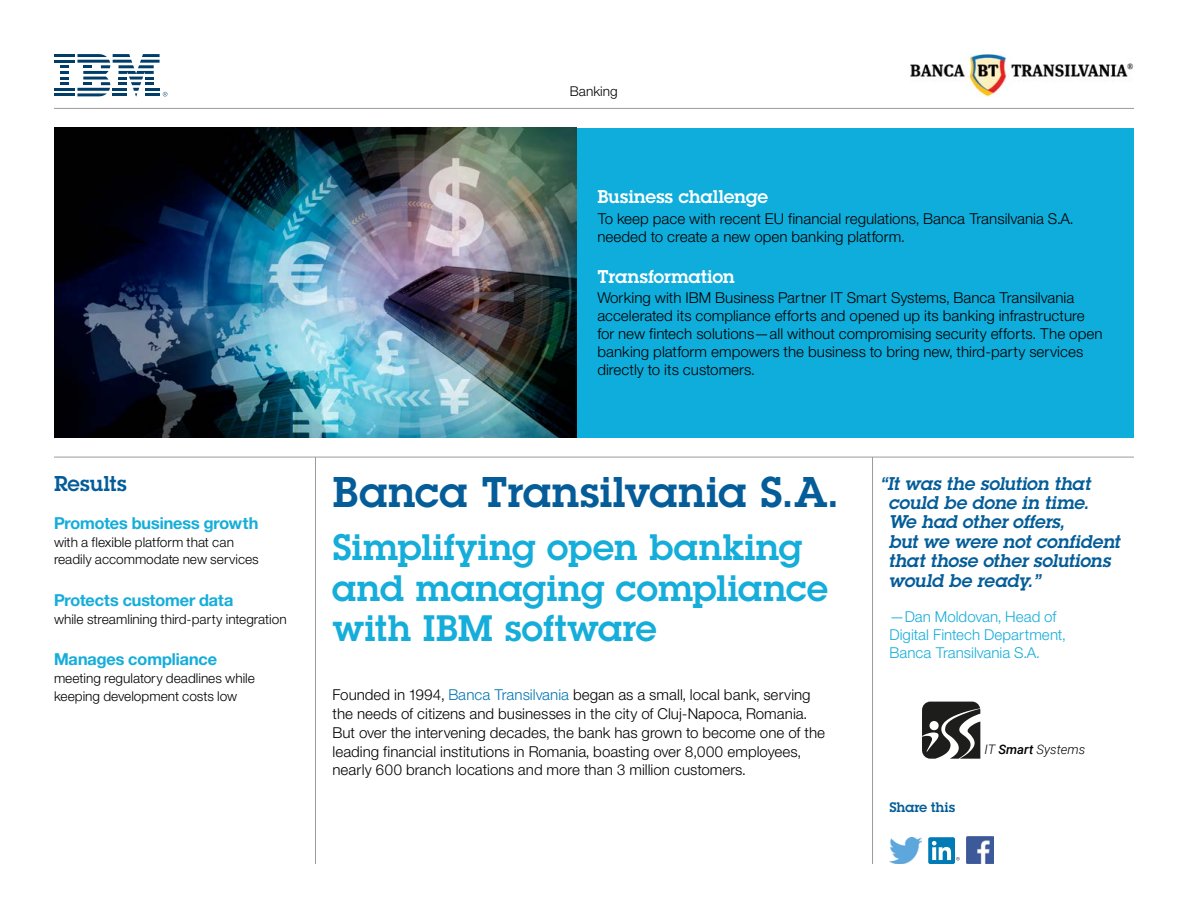
<style>
.page{position:relative;width:1188px;height:918px;background:#fff}
.page>*{position:absolute;margin:0;border:0;box-sizing:border-box;transform-origin:0 0}
.t1{font:42px "Lubalin Demifor IBM";color:#045d99}
.t2{font:36px/40.5px "Lubalin Demifor IBM";color:#15adda}
.t3{font:21px "Lubalin Demifor IBM";color:#045d99}
.t4{font:18px/19.5px "Lubalin Demi Italicfor IBM";color:#045d99}
.t5{font:18px "Lubalin Demifor IBM";color:#fff}
.t6{font:16.5px "Helv Neue Boldfor IBM";color:#15adda}
.t7{font:15px/18px "Helv Neue Lightfor IBM";color:#000}
.t8{font:15px/18px "Helv Neue Lightfor IBM";color:#15adda}
.t9{font:13.5px/17.2px "Helv Neue Lightfor IBM";color:#000}
.t10{font:13.5px "Lubalin Demifor IBM";color:#045d99}
.t11{font:italic 300 13.05px "Roboto";color:#000}
.s1{color:#0075b3}
.s2{font-weight:500}
</style>
<div class="page">
<hr style="left:315px;top:457px;width:1px;height:407px;background:#9d9b9d">
<hr style="left:872px;top:457px;width:1px;height:407px;background:#9d9b9d">
<hr style="left:54px;top:108px;width:1080px;height:1px;background:#9d9b9d">
<hr style="left:54px;top:457px;width:1080px;height:1px;background:#9d9b9d">
<div style="left:577px;top:128px;width:557px;height:310px;background:#0eaddb"></div>
<hr style="left:54px;top:54px;width:21px;height:3px;background:#003d69">
<hr style="left:54px;top:60px;width:21px;height:3px;background:#003d69">
<hr style="left:54px;top:88px;width:21px;height:3px;background:#003d69">
<svg style="left:60px;top:65px;width:9px;height:20px"></svg>
<hr style="left:54px;top:93px;width:21px;height:3px;background:#003d69">
<svg style="left:77px;top:54px;width:90px;height:43px"></svg>
<img style="left:889px;top:838px;width:33px;height:26px">
<div style="left:928px;top:837px;width:27px;height:27px;background:#007bb6;border-radius:2px"></div>
<svg style="left:932px;top:841px;width:28px;height:20px"></svg>
<img style="left:966px;top:837px;width:27px;height:27px">
<img style="left:910px;top:54px;width:223px;height:42px">
<svg style="left:922px;top:702px;width:58px;height:57px"></svg>
<img style="left:54px;top:128px;width:523px;height:310px">
<h3 class="t3" style="left:54px;top:470px;width:74px">Results</h3>
<p class="t6" style="left:54px;top:512px;width:206px">Promotes business growth</p>
<p class="t9" style="left:54px;top:533px;width:206px">with a flexible platform that can readily accommodate new services</p>
<p class="t6" style="left:54px;top:589px;width:181px">Protects customer data</p>
<p class="t9" style="left:54px;top:610px;width:234px">while streamlining third-party integration</p>
<p class="t6" style="left:54px;top:649px;width:165px">Manages compliance</p>
<p class="t9" style="left:54px;top:670px;width:203px">meeting regulatory deadlines while keeping development costs low</p>
<p class="t9" style="left:570px;top:83px;width:49px">Banking</p>
<p class="t5" style="left:597px;top:185px;width:172px">Business challenge</p>
<p class="t7" style="left:597px;top:209px;width:477px">To keep pace with recent EU financial regulations, Banca Transilvania S.A. needed to create a new open banking platform.</p>
<p class="t5" style="left:597px;top:264px;width:139px">Transformation</p>
<p class="t7" style="left:597px;top:288px;width:507px">Working with IBM Business Partner IT Smart Systems, Banca Transilvania accelerated its compliance efforts and opened up its banking infrastructure for new fintech solutions—all without compromising security efforts. The open banking platform empowers the business to bring new, third-party services directly to its customers.</p>
<h1 class="t1" style="left:333px;top:464px;width:509px">Banca Transilvania S.A.</h1>
<h2 class="t2" style="left:333px;top:526px;width:497px">Simplifying open banking and managing compliance with IBM software</h2>
<p class="t7" style="left:333px;top:685px;width:494px;line-height:18.8px">Founded in 1994, <span class="s1">Banca Transilvania</span> began as a small, local bank, serving the needs of citizens and businesses in the city of Cluj-Napoca, Romania.<br>But over the intervening decades, the bank has grown to become one of the leading financial institutions in Romania, boasting over 8,000 employees, nearly 600 branch locations and more than 3 million customers.</p>
<p class="t4" style="left:890px;top:473px;width:233px;text-indent:-8px">“It was the solution that could be done in time.<br>We had other offers,<br>but we were not confident that those other solutions would be ready.”</p>
<p class="t8" style="left:890px;top:607px;width:178px">—Dan Moldovan, Head of<br>Digital Fintech Department,<br>Banca Transilvania S.A.</p>
<p class="t10" style="left:890px;top:798px;width:67px">Share this</p>
<p class="t11" style="left:985px;top:740px;width:102px">IT <span class="s2">Smart</span> Systems</p>
</div>
